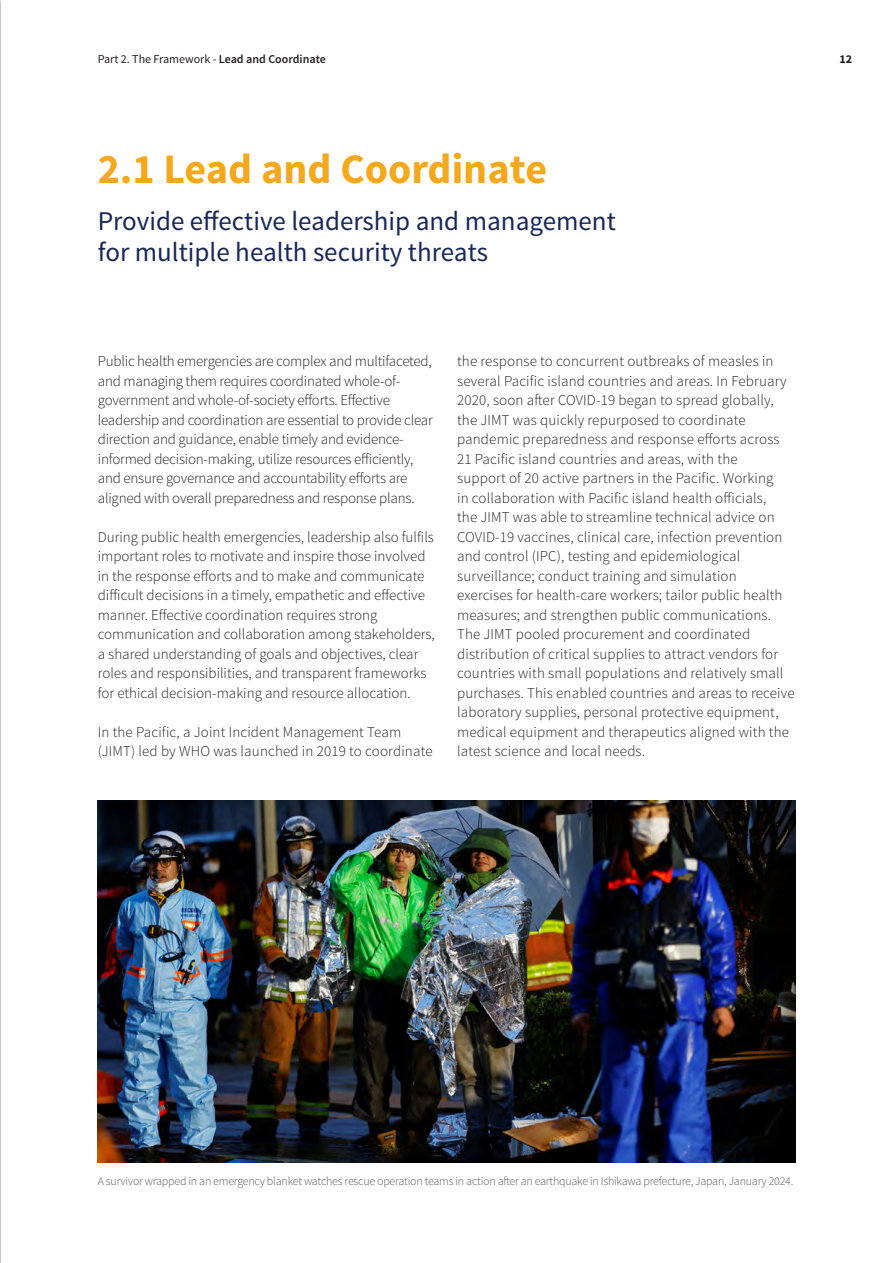
<style>
.page{position:relative;width:893px;height:1263px;background:#fff}
.page>*{position:absolute;margin:0;border:0;box-sizing:border-box;transform-origin:0 0}
.H1{font:700 42px "Source Sans Pro";color:#f5a81c}
.H2{font:27px/31.5px "Source Sans Pro";color:#182757}
.Text{font:300 15px/19.5px "Source Sans Pro";color:#231f20}
.Photo_caption{font:300 12px "Source Sans Pro";letter-spacing:-.02em;color:#57585a}
.t1{font:12px "Source Sans Pro";color:#231f20}
.t2{font:700 12px "Source Sans Pro";color:#231f20}
.s1{font-weight:600}
</style>
<div class="page">
<svg style="left:0;top:500px;width:1px;height:763px"></svg>
<img style="left:98px;top:800px;width:697px;height:362px">
<p class="t1" style="left:98px;top:52px;width:230px">Part 2. The Framework - <span class="s1">Lead and Coordinate</span></p>
<p class="t2" style="left:839px;top:51px;width:14px">12</p>
<p class="H1" style="left:98px;top:142px;width:451px">2.1 Lead and Coordinate</p>
<p class="H2" style="left:98px;top:205px;width:519px">Provide effective leadership and management for multiple health security threats</p>
<p class="Text" style="left:98px;top:351px;width:337px">Public health emergencies are complex and multifaceted, and managing them requires coordinated whole-of&shy;government and whole-of-society efforts. Effective leadership and coordination are essential to provide clear direction and guidance, enable timely and evidence&shy;informed decision-making, utilize resources efficiently, and ensure governance and accountability efforts are aligned with overall preparedness and response plans.</p>
<p class="Text" style="left:98px;top:527px;width:339px">During public health emergencies, leadership also fulfils important roles to motivate and inspire those involved in the response efforts and to make and communicate difficult decisions in a timely, empathetic and effective manner. Effective coordination requires strong communication and collaboration among stakeholders, a shared understanding of goals and objectives, clear roles and responsibilities, and transparent frameworks for ethical decision-making and resource allocation.</p>
<p class="Text" style="left:98px;top:722px;width:336px">In the Pacific, a Joint Incident Management Team (JIMT) led by WHO was launched in 2019 to coordinate</p>
<p class="Text" style="left:457px;top:351px;width:339px">the response to concurrent outbreaks of measles in several Pacific island countries and areas. In February 2020, soon after COVID-19 began to spread globally, the JIMT was quickly repurposed to coordinate pandemic preparedness and response efforts across 21 Pacific island countries and areas, with the<br>support of 20 active partners in the Pacific. Working<br>in collaboration with Pacific island health officials,<br>the JIMT was able to streamline technical advice on COVID-19 vaccines, clinical care, infection prevention and control (IPC), testing and epidemiological surveillance; conduct training and simulation exercises for health-care workers; tailor public health measures; and strengthen public communications.<br>The JIMT pooled procurement and coordinated distribution of critical supplies to attract vendors for countries with small populations and relatively small purchases. This enabled countries and areas to receive laboratory supplies, personal protective equipment, medical equipment and therapeutics aligned with the latest science and local needs.</p>
<p class="Photo_caption" style="left:98px;top:1174px;width:697px">A survivor wrapped in an emergency blanket watches rescue operation teams in action after an earthquake in Ishikawa prefecture, Japan, January 2024.</p>
</div>
